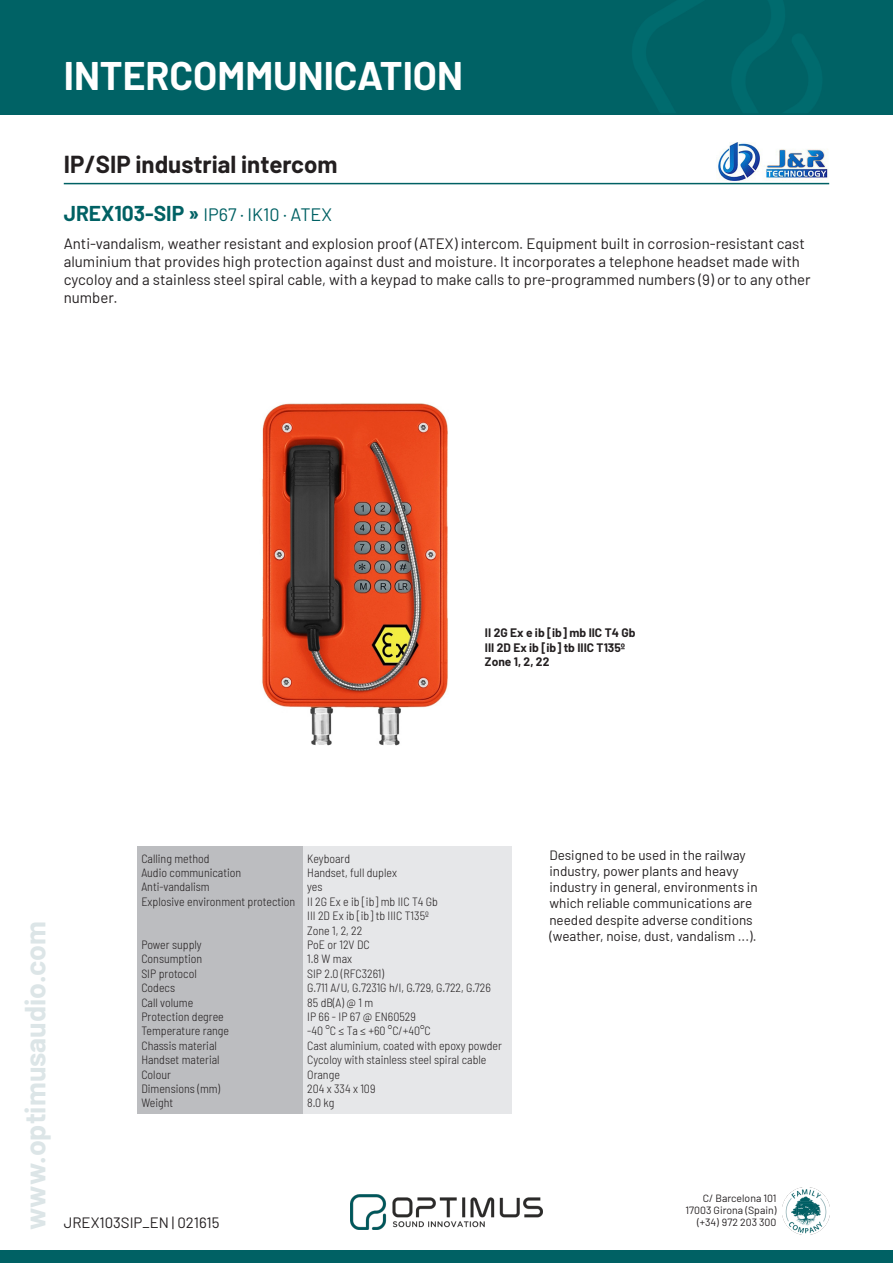
<style>
.page{position:relative;width:893px;height:1263px;background:#fff}
.page>*{position:absolute;margin:0;border:0;box-sizing:border-box;transform-origin:0 0}
.TITULAR1{font:700 39px "Barlow";color:#fff}
.INFOPIE{font:700 28.5px "Barlow";color:#dce5e7}
.TITULAR2{font:700 24px "Barlow";color:#231f20}
.MODELO{font:18px "Barlow";color:#006164}
.DESCRIPCIÓN{font:15px/18px "Barlow";color:#231f20}
.INFOPIE-2{font:15px "Barlow";color:#231f20}
.DESCRIPCIÓN-2{font:13.5px/16.2px "Barlow";color:#231f20}
.TABLA{font:300 semi-condensed 12px "Barlow";color:#231f20}
.DESCRIPCIÓN-3{font:700 12px "Barlow";color:#231f20}
.INFOPIE-3{font:10.5px "Barlow";color:#231f20}
.s1{font-weight:700;font-size:21px}
</style>
<div class="page">
<div style="left:0;top:0;width:893px;height:115px;background:#006265"></div>
<div style="left:0;top:1250px;width:893px;height:13px;background:#006164"></div>
<img style="left:351px;top:1194px;width:191px;height:36px">
<img style="left:782px;top:1187px;width:47px;height:47px">
<hr style="left:64px;top:183px;width:765px;height:1px;background:#006164">
<div style="left:137px;top:846px;width:166px;height:268px;background:#bcbdc0"></div>
<div style="left:303px;top:846px;width:208px;height:268px;background:#e6e7e9"></div>
<img style="left:717px;top:142px;width:112px;height:39px">
<img style="left:262px;top:403px;width:186px;height:343px">
<p class="TITULAR1" style="left:64px;top:47px;width:401px">INTERCOMMUNICATION</p>
<p class="TITULAR2" style="left:64px;top:146px;width:275px">IP/SIP industrial intercom</p>
<p class="MODELO" style="left:64px;top:201px;width:270px"><span class="s1">JREX103-SIP »</span> IP67 · IK10 · ATEX</p>
<p class="DESCRIPCIÓN" style="left:64px;top:233px;width:748px">Anti-vandalism, weather resistant and explosion proof (ATEX) intercom. Equipment built in corrosion-resistant cast aluminium that provides high protection against dust and moisture. It incorporates a telephone headset made with cycoloy and a stainless steel spiral cable, with a keypad to make calls to pre-programmed numbers (9) or to any other number.</p>
<p class="DESCRIPCIÓN-3" style="left:485px;top:624px;width:152px">II 2G Ex e ib [ib] mb IIC T4 Gb</p>
<p class="DESCRIPCIÓN-3" style="left:485px;top:638px;width:142px">III 2D Ex ib [ib] tb IIIC T135º</p>
<p class="DESCRIPCIÓN-3" style="left:485px;top:653px;width:66px">Zone 1, 2, 22</p>
<p class="INFOPIE" style="left:14px;top:1230px;width:310px;rotate:-90deg">www.optimusaudio.com</p>
<p class="TABLA" style="left:141px;top:849px;width:70px">Calling method</p>
<p class="TABLA" style="left:141px;top:864px;width:101px">Audio communication</p>
<p class="TABLA" style="left:141px;top:878px;width:70px">Anti-vandalism</p>
<p class="TABLA" style="left:141px;top:893px;width:155px">Explosive environment protection</p>
<p class="TABLA" style="left:141px;top:936px;width:62px">Power supply</p>
<p class="TABLA" style="left:141px;top:950px;width:62px">Consumption</p>
<p class="TABLA" style="left:141px;top:965px;width:57px">SIP protocol</p>
<p class="TABLA" style="left:141px;top:979px;width:35px">Codecs</p>
<p class="TABLA" style="left:141px;top:993px;width:53px">Call volume</p>
<p class="TABLA" style="left:141px;top:1008px;width:84px">Protection degree</p>
<p class="TABLA" style="left:141px;top:1022px;width:89px">Temperature range</p>
<p class="TABLA" style="left:141px;top:1037px;width:77px">Chassis material</p>
<p class="TABLA" style="left:141px;top:1051px;width:80px">Handset material</p>
<p class="TABLA" style="left:141px;top:1065px;width:31px">Colour</p>
<p class="TABLA" style="left:141px;top:1080px;width:80px">Dimensions (mm)</p>
<p class="TABLA" style="left:141px;top:1094px;width:33px">Weight</p>
<p class="TABLA" style="left:307px;top:849px;width:44px">Keyboard</p>
<p class="TABLA" style="left:307px;top:864px;width:91px">Handset, full duplex</p>
<p class="TABLA" style="left:307px;top:878px;width:17px">yes</p>
<p class="TABLA" style="left:307px;top:893px;width:132px">II 2G Ex e ib [ib] mb IIC T4 Gb</p>
<p class="TABLA" style="left:307px;top:907px;width:123px">III 2D Ex ib [ib] tb IIIC T135º</p>
<p class="TABLA" style="left:307px;top:921px;width:57px">Zone 1, 2, 22</p>
<p class="TABLA" style="left:307px;top:936px;width:64px">PoE or 12V DC</p>
<p class="TABLA" style="left:307px;top:950px;width:46px">1.8 W max</p>
<p class="TABLA" style="left:307px;top:965px;width:78px">SIP 2.0 (RFC3261)</p>
<p class="TABLA" style="left:307px;top:979px;width:185px">G.711 A/U, G.7231G h/l, G.729, G.722, G.726</p>
<p class="TABLA" style="left:307px;top:993px;width:67px">85 dB(A) @ 1 m</p>
<p class="TABLA" style="left:307px;top:1008px;width:110px">IP 66 - IP 67 @ EN60529</p>
<p class="TABLA" style="left:307px;top:1022px;width:125px">-40 °C ≤ Ta ≤ +60 °C/+40°C</p>
<p class="TABLA" style="left:307px;top:1037px;width:196px">Cast aluminium, coated with epoxy powder</p>
<p class="TABLA" style="left:307px;top:1051px;width:181px">Cycoloy with stainless steel spiral cable</p>
<p class="TABLA" style="left:307px;top:1065px;width:34px">Orange</p>
<p class="TABLA" style="left:307px;top:1080px;width:70px">204 x 334 x 109</p>
<p class="TABLA" style="left:307px;top:1094px;width:29px">8.0 kg</p>
<p class="INFOPIE-2" style="left:64px;top:1211px;width:157px">JREX103SIP_EN | 021615</p>
<p class="DESCRIPCIÓN-2" style="left:549px;top:846px;width:210px">Designed to be used in the railway industry, power plants and heavy industry in general, environments in which reliable communications are needed despite adverse conditions (weather, noise, dust, vandalism ...).</p>
<p class="INFOPIE-3" style="left:703px;top:1191px;width:75px">C/ Barcelona 101</p>
<p class="INFOPIE-3" style="left:686px;top:1203px;width:92px">17003 Girona (Spain)</p>
<p class="INFOPIE-3" style="left:697px;top:1215px;width:81px">(+34) 972 203 300</p>
</div>
